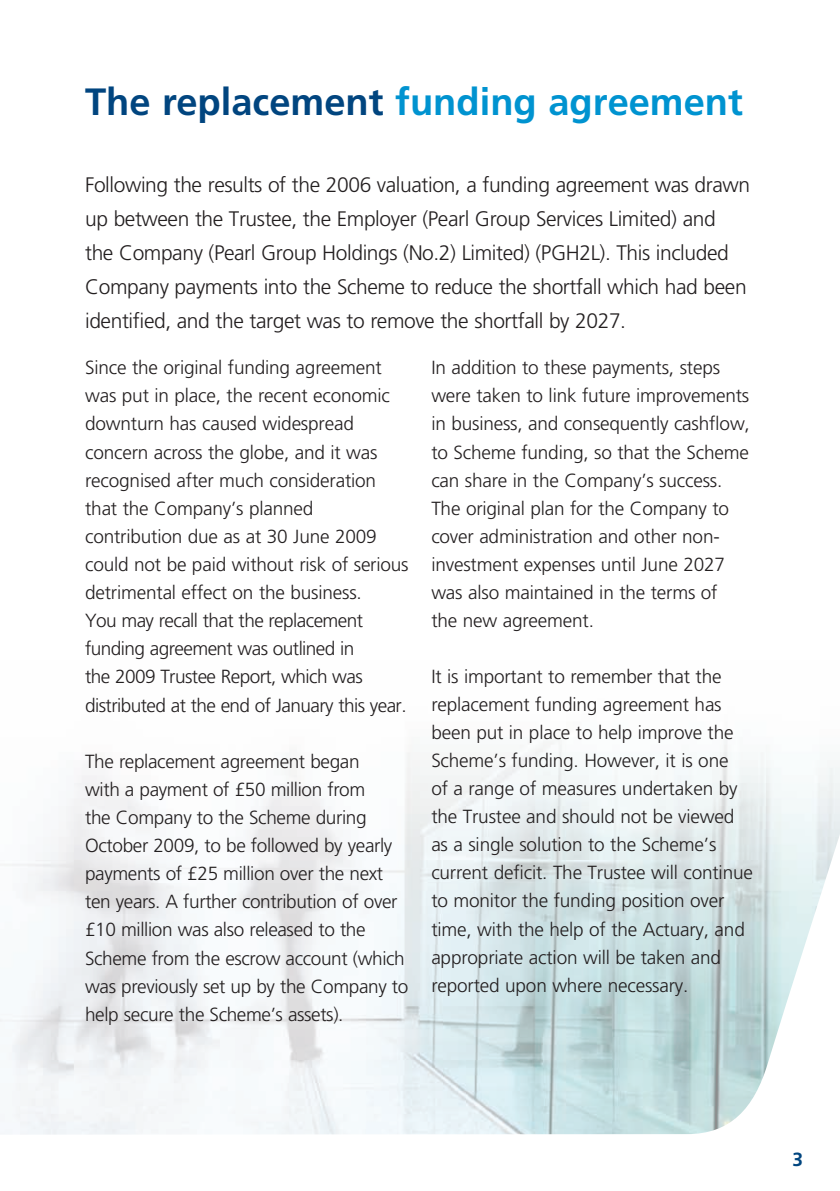
<style>
.page{position:relative;width:840px;height:1191px;background:#fff}
.page>*{position:absolute;margin:0;border:0;box-sizing:border-box;transform-origin:0 0}
.t1{font:700 38px "Frutiger";color:#0093d0}
.t2{font:300 21px/34px "Frutiger";letter-spacing:-.02em;color:#231f20}
.t3{font:300 19px/28.2px "Frutiger";letter-spacing:-.01em;color:#231f20}
.t4{font:700 19px "Frutiger";color:#01457f}
.s1{color:#01457f}
</style>
<div class="page">
<svg style="left:0;top:741px;width:839px;height:394px"></svg>
<h1 class="t1" style="left:85px;top:79px;width:659px"><span class="s1">The replacement</span> funding agreement</h1>
<p class="t2" style="left:85px;top:168px;width:666px">Following the results of the 2006 valuation, a funding agreement was drawn up between the Trustee, the Employer (Pearl Group Services Limited) and<br>the Company (Pearl Group Holdings (No.2) Limited) (PGH2L). This included Company payments into the Scheme to reduce the shortfall which had been identified, and the target was to remove the shortfall by 2027.</p>
<p class="t3" style="left:85px;top:353px;width:325px">Since the original funding agreement was put in place, the recent economic downturn has caused widespread concern across the globe, and it was recognised after much consideration that the Company’s planned contribution due as at 30 June 2009 could not be paid without risk of serious detrimental effect on the business.<br>You may recall that the replacement funding agreement was outlined in<br>the 2009 Trustee Report, which was distributed at the end of January this year.</p>
<p class="t3" style="left:85px;top:747px;width:324px">The replacement agreement began<br>with a payment of £50 million from<br>the Company to the Scheme during October 2009, to be followed by yearly payments of £25 million over the next ten years. A further contribution of over £10 million was also released to the Scheme from the escrow account (which was previously set up by the Company to help secure the Scheme’s assets).</p>
<p class="t3" style="left:431px;top:353px;width:320px">In addition to these payments, steps were taken to link future improvements in business, and consequently cashflow, to Scheme funding, so that the Scheme can share in the Company’s success.<br>The original plan for the Company to cover administration and other non&shy;investment expenses until June 2027 was also maintained in the terms of<br>the new agreement.</p>
<p class="t3" style="left:431px;top:662px;width:323px">It is important to remember that the replacement funding agreement has been put in place to help improve the Scheme’s funding. However, it is one<br>of a range of measures undertaken by the Trustee and should not be viewed as a single solution to the Scheme’s current deficit. The Trustee will continue to monitor the funding position over time, with the help of the Actuary, and appropriate action will be taken and reported upon where necessary.</p>
<p class="t4" style="left:792px;top:1148px;width:12px">3</p>
</div>
